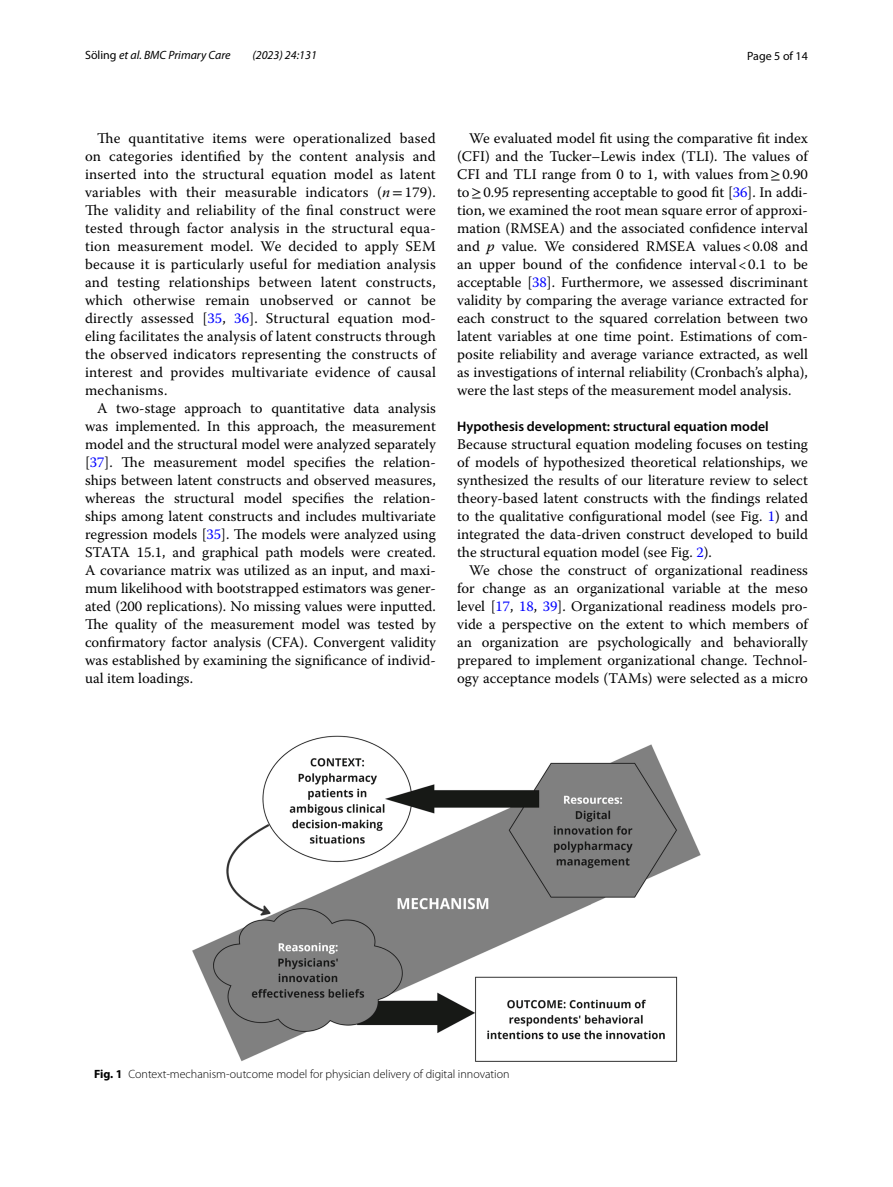
<style>
.page{position:relative;width:893px;height:1187px;background:#fff}
.page>*{position:absolute;margin:0;border:0;box-sizing:border-box;transform-origin:0 0}
.t1{font:14.7px/18px "Warnock Pro";color:#000;text-align:justify}
.t2{font:600 13.8px "Myriad Pro";color:#000}
.t3{font:300 12px "Myriad Pro";color:#000}
.t4{font:italic 12px "Myriad Pro";color:#000}
.t5{font:12px "Myriad Pro";color:#000}
.s1{font-style:normal}
.s2{font-style:italic}
.s3{font-family:"STIX"}
.s4{color:#00f}
.s5{font-weight:700}
</style>
<div class="page">
<img style="left:192px;top:736px;width:509px;height:326px">
<p class="t4" style="left:85px;top:48px;width:147px"><span class="s1">Söling</span> et al. BMC Primary Care</p>
<p class="t4" style="left:252px;top:48px;width:66px">(2023) 24:131</p>
<p class="t5" style="left:747px;top:48px;width:62px">Page 5 of 14</p>
<p class="t1" style="left:85px;top:128px;width:352px;text-indent:12px">The quantitative items were operationalized based on categories identified by the content analysis and inserted into the structural equation model as latent variables with their measurable indicators (<span class="s2">n</span><span class="s3">=</span>179).<br>The validity and reliability of the final construct were tested through factor analysis in the structural equa&shy;tion measurement model. We decided to apply SEM because it is particularly useful for mediation analysis and testing relationships between latent constructs, which otherwise remain unobserved or cannot be directly assessed [<span class="s4">35</span>, <span class="s4">36</span>]. Structural equation mod&shy;eling facilitates the analysis of latent constructs through the observed indicators representing the constructs of interest and provides multivariate evidence of causal mechanisms.</p>
<p class="t1" style="left:85px;top:398px;width:352px;text-indent:12px">A two-stage approach to quantitative data analysis was implemented. In this approach, the measurement model and the structural model were analyzed separately [<span class="s4">37</span>]. The measurement model specifies the relation&shy;ships between latent constructs and observed measures, whereas the structural model specifies the relation&shy;ships among latent constructs and includes multivariate regression models [<span class="s4">35</span>]. The models were analyzed using STATA 15.1, and graphical path models were created.<br>A covariance matrix was utilized as an input, and maxi&shy;mum likelihood with bootstrapped estimators was gener&shy;ated (200 replications). No missing values were inputted.<br>The quality of the measurement model was tested by confirmatory factor analysis (CFA). Convergent validity was established by examining the significance of individ&shy;ual item loadings.</p>
<p class="t1" style="left:457px;top:128px;width:352px;text-indent:12px">We evaluated model fit using the comparative fit index (CFI) and the Tucker–Lewis index (TLI). The values of CFI and TLI range from 0 to 1, with values from<span class="s3">≥</span>0.90 to<span class="s3">≥</span>0.95 representing acceptable to good fit [<span class="s4">36</span>]. In addi&shy;tion, we examined the root mean square error of approxi&shy;mation (RMSEA) and the associated confidence interval and <span class="s2">p</span> value. We considered RMSEA values&lt;0.08 and an upper bound of the confidence interval&lt;0.1 to be acceptable [<span class="s4">38</span>]. Furthermore, we assessed discriminant validity by comparing the average variance extracted for each construct to the squared correlation between two latent variables at one time point. Estimations of com&shy;posite reliability and average variance extracted, as well as investigations of internal reliability (Cronbach’s alpha), were the last steps of the measurement model analysis.</p>
<p class="t2" style="left:457px;top:417px;width:313px">Hypothesis development: structural equation model</p>
<p class="t1" style="left:457px;top:434px;width:352px">Because structural equation modeling focuses on testing of models of hypothesized theoretical relationships, we synthesized the results of our literature review to select theory-based latent constructs with the findings related to the qualitative configurational model (see Fig. <span class="s4">1</span>) and integrated the data-driven construct developed to build the structural equation model (see Fig. <span class="s4">2</span>).</p>
<p class="t1" style="left:457px;top:560px;width:352px;text-indent:12px">We chose the construct of organizational readiness for change as an organizational variable at the meso level [<span class="s4">17</span>, <span class="s4">18</span>, <span class="s4">39</span>]. Organizational readiness models pro&shy;vide a perspective on the extent to which members of an organization are psychologically and behaviorally prepared to implement organizational change. Technol&shy;ogy acceptance models (TAMs) were selected as a micro</p>
<p class="t3" style="left:94px;top:1066px;width:417px"><span class="s5">Fig. 1</span> Context-mechanism-outcome model for physician delivery of digital innovation</p>
</div>
